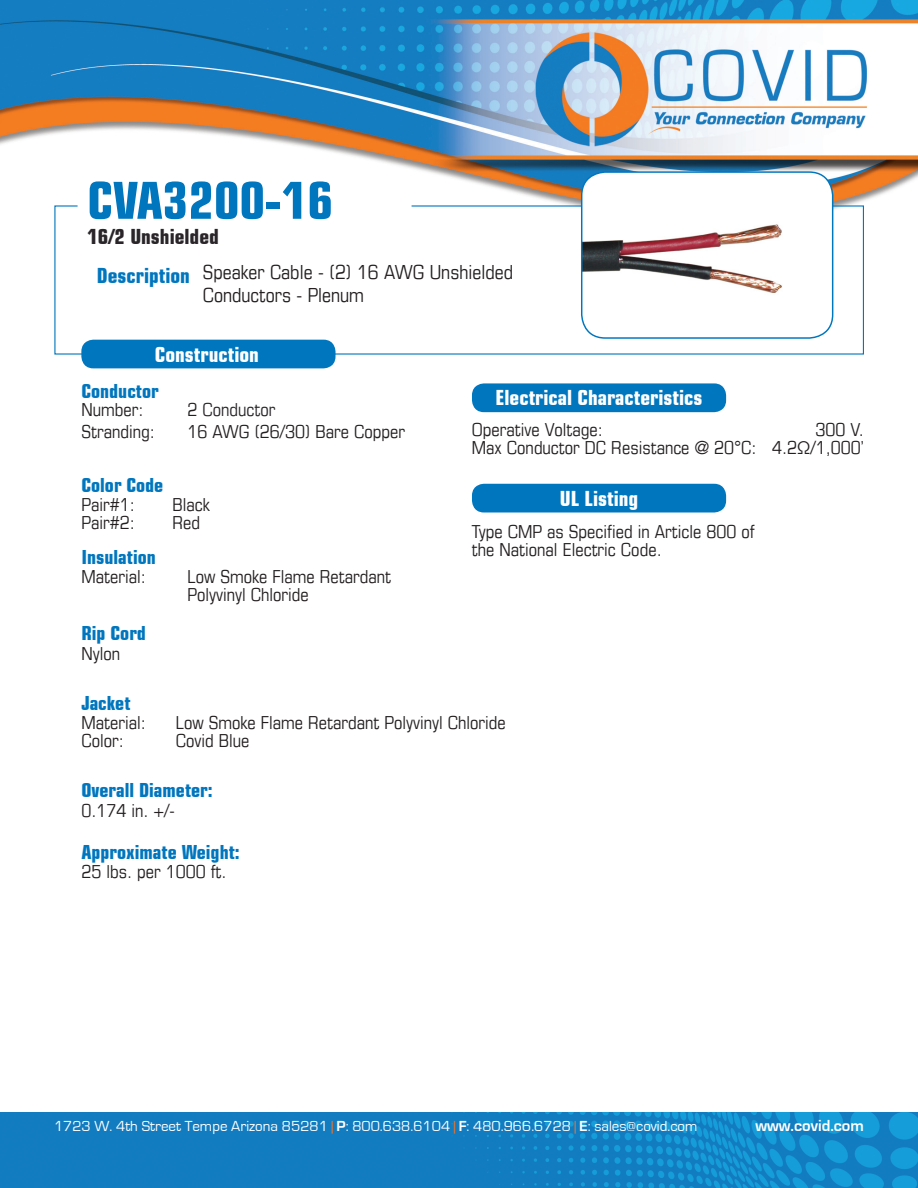
<style>
.page{position:relative;width:918px;height:1188px;background:#fff}
.page>*{position:absolute;margin:0;border:0;box-sizing:border-box;transform-origin:0 0}
.t1{font:700 condensed 51px "Eurostile";color:#0076be}
.t2{font:700 condensed 21px "Eurostile";color:#fff}
.t3{font:700 condensed 21px "Eurostile";color:#292529}
.t4{font:700 condensed 21px "Eurostile";color:#0076be}
.t5{font:700 condensed 19.5px "Eurostile";color:#0076be}
.t6{font:condensed 19.5px "Eurostile LT";color:#231f20}
.t7{font:condensed 18px/18px "Eurostile LT";color:#231f20}
.t8{font:condensed 18px "Eurostile LT";color:#292529}
.t9{font:700 16.5px "Eurostile";color:#fff}
.t10{font:15px "Eurostile";color:#fff}
.s1{color:#231f20}
.s2{color:#f47325}
.s3{font-weight:700}
</style>
<div class="page">
<img style="left:0;top:0;width:918px;height:205px">
<img style="left:0;top:1112px;width:918px;height:76px">
<svg style="left:54px;top:205px;width:810px;height:150px"></svg>
<div style="left:81px;top:340px;width:255px;height:28px;background:#0076be;border-radius:12px"></div>
<div style="left:582px;top:172px;width:251px;height:166px;background:#fff;border-radius:24px"></div>
<img style="left:582px;top:172px;width:200px;height:166px">
<div style="left:581px;top:171px;width:252px;height:168px;border:1px solid #0076be;border-radius:24px"></div>
<div style="left:472px;top:383px;width:254px;height:29px;background:#0076be;border-radius:12px"></div>
<div style="left:472px;top:484px;width:254px;height:28px;background:#0076be;border-radius:12px"></div>
<p class="t1" style="left:87px;top:170px;width:247px">CVA3200-16</p>
<p class="t3" style="left:87px;top:224px;width:133px">16/2 Unshielded</p>
<p class="t4" style="left:97px;top:263px;width:95px">Description</p>
<p class="t6" style="left:203px;top:260px;width:312px">Speaker Cable - (2) 16 AWG Unshielded</p>
<p class="t6" style="left:203px;top:284px;width:163px">Conductors - Plenum</p>
<p class="t2" style="left:155px;top:341px;width:105px">Construction</p>
<p class="t5" style="left:81px;top:379px;width:79px">Conductor</p>
<p class="t7" style="left:81px;top:401px;width:63px">Number:</p>
<p class="t8" style="left:187px;top:399px;width:90px"><span class="s1">2</span> Conductor</p>
<p class="t7" style="left:81px;top:422px;width:75px">Stranding:</p>
<p class="t7" style="left:188px;top:422px;width:219px">16 AWG (26/30) Bare Copper</p>
<p class="t5" style="left:81px;top:473px;width:83px">Color Code</p>
<p class="t7" style="left:81px;top:495px;width:55px">Pair#1:</p>
<p class="t7" style="left:81px;top:513px;width:55px">Pair#2:</p>
<p class="t5" style="left:81px;top:545px;width:76px">Insulation</p>
<p class="t7" style="left:81px;top:567px;width:66px">Material:</p>
<p class="t5" style="left:81px;top:622px;width:66px">Rip Cord</p>
<p class="t7" style="left:81px;top:644px;width:40px">Nylon</p>
<p class="t7" style="left:173px;top:495px;width:39px">Black</p>
<p class="t7" style="left:173px;top:513px;width:29px">Red</p>
<p class="t7" style="left:187px;top:567px;width:205px">Low Smoke Flame Retardant<br>Polyvinyl Chloride</p>
<p class="t5" style="left:81px;top:691px;width:51px">Jacket</p>
<p class="t2" style="left:496px;top:385px;width:208px">Electrical Characteristics</p>
<p class="t7" style="left:472px;top:420px;width:132px">Operative Voltage:</p>
<p class="t7" style="left:472px;top:438px;width:286px">Max Conductor DC Resistance @ 20°C:</p>
<p class="t2" style="left:560px;top:485px;width:80px">UL Listing</p>
<p class="t7" style="left:472px;top:522px;width:284px">Type CMP as Specified in Article 800 of the National Electric Code.</p>
<p class="t7" style="left:81px;top:713px;width:66px">Material:</p>
<p class="t7" style="left:81px;top:731px;width:44px">Color:</p>
<p class="t7" style="left:176px;top:713px;width:332px">Low Smoke Flame Retardant Polyvinyl Chloride</p>
<p class="t7" style="left:176px;top:731px;width:75px">Covid Blue</p>
<p class="t5" style="left:81px;top:779px;width:133px">Overall Diameter:</p>
<p class="t7" style="left:81px;top:801px;width:95px">0.174 in. +/-</p>
<p class="t5" style="left:81px;top:840px;width:160px">Approximate Weight:</p>
<p class="t7" style="left:81px;top:863px;width:147px">25 lbs. per 1000 ft.</p>
<p class="t7" style="left:816px;top:420px;width:50px">300 V.</p>
<p class="t7" style="left:772px;top:438px;width:93px">4.2Ω/1,000’</p>
<p class="t10" style="left:54px;top:1118px;width:645px">1723 W. 4th Street Tempe Arizona 85281 <span class="s2">|</span> <span class="s3">P</span>: 800.638.6104 <span class="s2">|</span> <span class="s3">F</span>: 480.966.6728 <span class="s2">|</span> <span class="s3">E</span>: sales@covid.com</p>
<p class="t9" style="left:756px;top:1117px;width:110px">www.covid.com</p>
</div>
